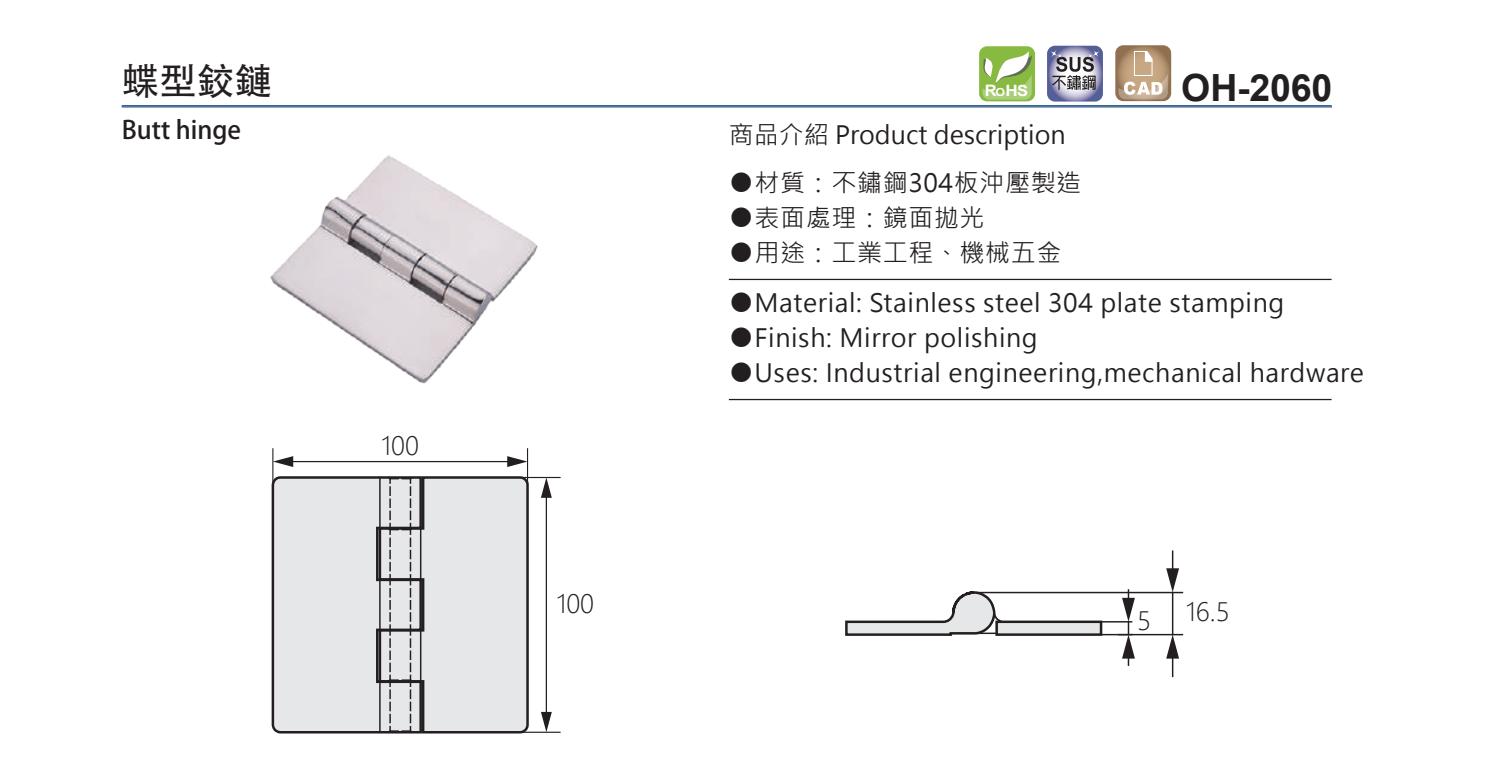
<style>
.page{position:relative;width:1489px;height:771px;background:#fff}
.page>*{position:absolute;margin:0;border:0;box-sizing:border-box;transform-origin:0 0}
.t1{font:700 37.5px "Arial";letter-spacing:-.005em;color:#231f20}
.t2{font:37.5px "Adobe Heiti Std";color:#231f20}
.t3{font:25px "Microsoft Jheng Hei UI Regular";letter-spacing:.025em;color:#231f20}
.t4{font:25px "Microsoft Jheng Hei UI Regular";color:#231f20}
.t5{font:25px "Microsoft Jheng Hei UI Light";color:#231f20}
.t6{font:700 25px "Adobe Fan Heiti Std";color:#231f20}
.t7{font:700 15.5px "Arial";color:#fff;scale:1.1 1}
.s1{font-size:15.75px}
.s2{font-size:11px}
</style>
<div class="page">
<svg style="left:1115px;top:45px;width:56px;height:56px"></svg>
<svg style="left:1118px;top:51px;width:49px;height:48px;background:#c6ad91"></svg>
<div style="left:979px;top:46px;width:55px;height:55px;background:#88ba42;border-radius:8px"></div>
<svg style="left:982px;top:51px;width:49px;height:49px"></svg>
<svg style="left:1047px;top:46px;width:55px;height:56px"></svg>
<svg style="left:1049px;top:49px;width:8px;height:9px"></svg>
<svg style="left:1091px;top:49px;width:8px;height:9px"></svg>
<svg style="left:1051px;top:53px;width:44px;height:37px"></svg>
<img style="left:270px;top:155px;width:268px;height:229px">
<svg style="left:271px;top:475px;width:259px;height:259px;background:#d7d8d9"></svg>
<hr style="left:272px;top:449px;width:1px;height:34px;background:#231f20">
<hr style="left:527px;top:449px;width:1px;height:34px;background:#231f20">
<hr style="left:289px;top:461px;width:222px;height:1px;background:#231f20">
<svg style="left:273px;top:456px;width:20px;height:11px"></svg>
<svg style="left:507px;top:456px;width:20px;height:11px"></svg>
<hr style="left:522px;top:477px;width:38px;height:1px;background:#231f20">
<hr style="left:522px;top:731px;width:38px;height:2px;background:#231f20">
<hr style="left:545px;top:494px;width:2px;height:221px;background:#231f20">
<svg style="left:541px;top:478px;width:11px;height:20px"></svg>
<svg style="left:541px;top:712px;width:11px;height:20px"></svg>
<hr style="left:376px;top:630px;width:2px;height:52px;background:#231f20">
<hr style="left:975px;top:592px;width:207px;height:1px;background:#231f20">
<hr style="left:1118px;top:634px;width:64px;height:1px;background:#231f20">
<hr style="left:1171px;top:592px;width:2px;height:42px;background:#231f20">
<hr style="left:1171px;top:551px;width:2px;height:22px;background:#231f20">
<svg style="left:1166px;top:568px;width:12px;height:24px"></svg>
<hr style="left:1171px;top:654px;width:2px;height:22px;background:#231f20">
<svg style="left:1166px;top:635px;width:12px;height:23px"></svg>
<svg style="left:845px;top:589px;width:289px;height:76px"></svg>
<hr style="left:728px;top:279px;width:603px;height:1px;background:#231f20">
<hr style="left:728px;top:399px;width:603px;height:1px;background:#231f20">
<h1 class="t2" style="left:122px;top:59px;width:151px">蝶型鉸鏈</h1>
<p class="t6" style="left:122px;top:115px;width:121px">Butt hinge</p>
<p class="t5" style="left:381px;top:430px;width:39px">100</p>
<p class="t5" style="left:556px;top:588px;width:39px">100</p>
<p class="t7" style="left:984px;top:79px;width:41px"><span class="s1">R</span><span class="s2">O</span>HS</p>
<p class="t4" style="left:728px;top:119px;width:338px">商品介紹 Product description</p>
<h1 class="t1" style="left:1181px;top:61px;width:153px">OH-2060</h1>
<p class="t3" style="left:728px;top:167px;width:354px">●材質：不鏽鋼304板沖壓製造</p>
<p class="t3" style="left:728px;top:202px;width:257px">●表面處理：鏡面拋光</p>
<p class="t3" style="left:728px;top:237px;width:334px">●用途：工業工程、機械五金</p>
<p class="t3" style="left:728px;top:287px;width:557px">●Material: Stainless steel 304 plate stamping</p>
<p class="t3" style="left:728px;top:322px;width:310px">●Finish: Mirror polishing</p>
<p class="t3" style="left:728px;top:357px;width:636px">●Uses: Industrial engineering,mechanical hardware</p>
<p class="t5" style="left:1137px;top:605px;width:15px">5</p>
<p class="t5" style="left:1186px;top:596px;width:45px">16.5</p>
</div>
